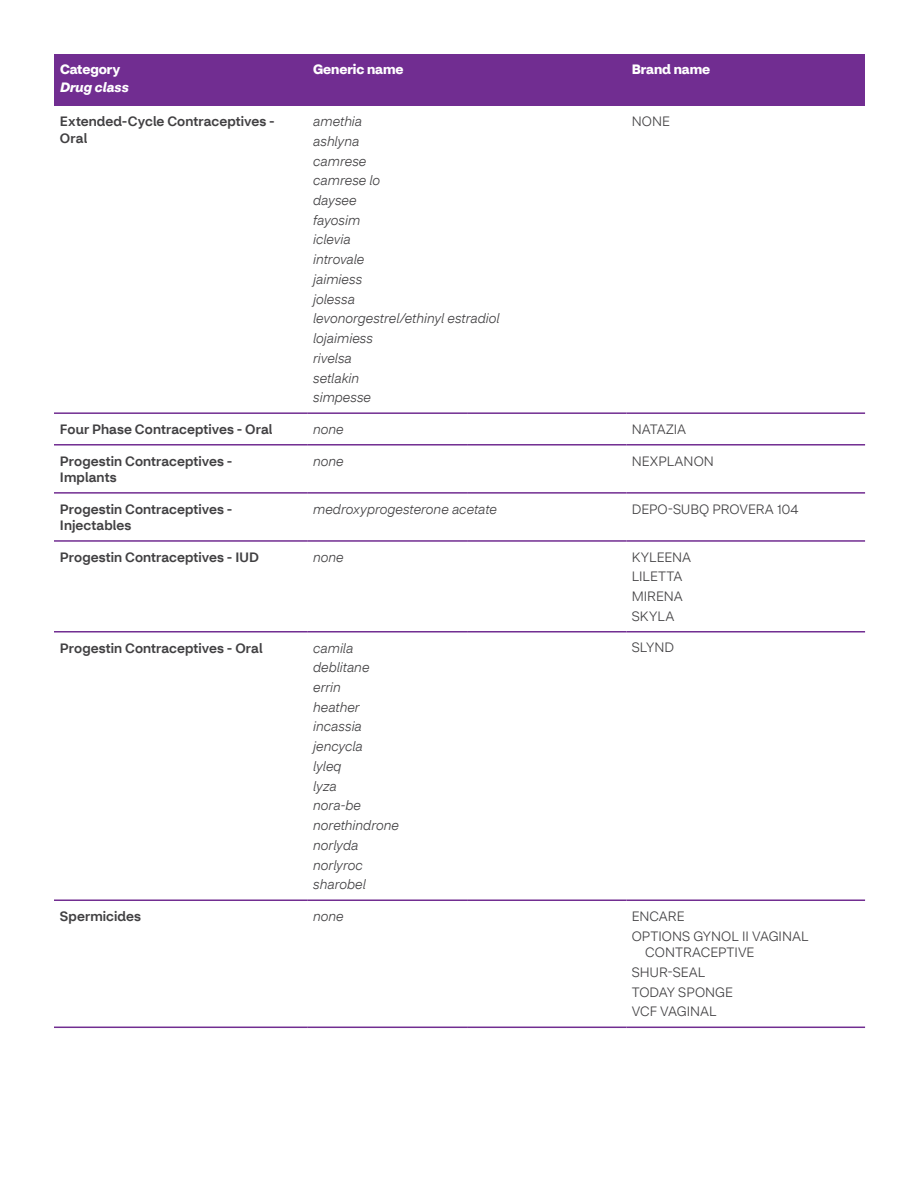
<style>
.page{position:relative;width:918px;height:1188px;background:#fff}
.page>*{position:absolute;margin:0;border:0;box-sizing:border-box;transform-origin:0 0}
.t1{font:italic 300 13.5px/19.8px "CVS Health Sans";color:#414042}
.t2{font:500 13.5px/16.5px "CVS Health Sans";letter-spacing:.005em;color:#414042}
.t3{font:300 13.5px/19.8px "CVS Health Sans";color:#414042}
.t4{font:700 13.5px "CVS Health Sans";letter-spacing:-.005em;color:#fff}
.t5{font:italic 700 13.5px/18px "CVS Health Sans";color:#fff}
.s1{font-style:normal}
</style>
<div class="page">
<hr style="left:54px;top:412px;width:254px;height:2px;background:#712d91">
<hr style="left:54px;top:444px;width:254px;height:2px;background:#712d91">
<hr style="left:54px;top:492px;width:254px;height:2px;background:#712d91">
<hr style="left:54px;top:540px;width:254px;height:2px;background:#712d91">
<hr style="left:54px;top:631px;width:254px;height:2px;background:#712d91">
<hr style="left:54px;top:899px;width:254px;height:2px;background:#712d91">
<hr style="left:54px;top:1027px;width:254px;height:1px;background:#712d91">
<hr style="left:308px;top:412px;width:159px;height:2px;background:#712d91">
<hr style="left:467px;top:412px;width:159px;height:2px;background:#712d91">
<hr style="left:626px;top:412px;width:239px;height:2px;background:#712d91">
<hr style="left:308px;top:444px;width:159px;height:2px;background:#712d91">
<hr style="left:467px;top:444px;width:159px;height:2px;background:#712d91">
<hr style="left:626px;top:444px;width:239px;height:2px;background:#712d91">
<hr style="left:308px;top:492px;width:159px;height:2px;background:#712d91">
<hr style="left:467px;top:492px;width:159px;height:2px;background:#712d91">
<hr style="left:626px;top:492px;width:239px;height:2px;background:#712d91">
<hr style="left:308px;top:540px;width:159px;height:2px;background:#712d91">
<hr style="left:467px;top:540px;width:159px;height:2px;background:#712d91">
<hr style="left:626px;top:540px;width:239px;height:2px;background:#712d91">
<hr style="left:308px;top:631px;width:159px;height:2px;background:#712d91">
<hr style="left:467px;top:631px;width:159px;height:2px;background:#712d91">
<hr style="left:626px;top:631px;width:239px;height:2px;background:#712d91">
<hr style="left:308px;top:899px;width:159px;height:2px;background:#712d91">
<hr style="left:467px;top:899px;width:159px;height:2px;background:#712d91">
<hr style="left:626px;top:899px;width:239px;height:2px;background:#712d91">
<hr style="left:308px;top:1027px;width:159px;height:1px;background:#712d91">
<hr style="left:467px;top:1027px;width:159px;height:1px;background:#712d91">
<hr style="left:626px;top:1027px;width:239px;height:1px;background:#712d91">
<div style="left:54px;top:54px;width:254px;height:52px;background:#712d91"></div>
<div style="left:308px;top:54px;width:318px;height:52px;background:#712d91"></div>
<div style="left:626px;top:54px;width:239px;height:52px;background:#712d91"></div>
<p class="t5" style="left:60px;top:61px;width:70px"><span class="s1">Category<br></span>Drug class</p>
<p class="t4" style="left:313px;top:61px;width:92px">Generic name</p>
<p class="t4" style="left:632px;top:61px;width:80px">Brand name</p>
<p class="t2" style="left:60px;top:113px;width:216px">Extended-Cycle Contraceptives -<br>Oral</p>
<p class="t1" style="left:313px;top:111px;width:188px">amethia<br>ashlyna<br>camrese<br>camrese lo<br>daysee<br>fayosim<br>iclevia<br>introvale<br>jaimiess<br>jolessa<br>levonorgestrel/ethinyl estradiol lojaimiess<br>rivelsa<br>setlakin<br>simpesse</p>
<p class="t3" style="left:632px;top:111px;width:40px">NONE</p>
<p class="t2" style="left:60px;top:421px;width:214px">Four Phase Contraceptives - Oral</p>
<p class="t1" style="left:313px;top:419px;width:32px">none</p>
<p class="t3" style="left:632px;top:419px;width:56px">NATAZIA</p>
<p class="t2" style="left:60px;top:453px;width:174px">Progestin Contraceptives -<br>Implants</p>
<p class="t1" style="left:313px;top:451px;width:32px">none</p>
<p class="t3" style="left:632px;top:451px;width:84px">NEXPLANON</p>
<p class="t2" style="left:60px;top:501px;width:174px">Progestin Contraceptives -<br>Injectables</p>
<p class="t1" style="left:313px;top:499px;width:185px">medroxyprogesterone acetate</p>
<p class="t3" style="left:632px;top:499px;width:168px">DEPO-SUBQ PROVERA 104</p>
<p class="t2" style="left:60px;top:549px;width:200px">Progestin Contraceptives - IUD</p>
<p class="t1" style="left:313px;top:547px;width:32px">none</p>
<p class="t3" style="left:632px;top:547px;width:61px">KYLEENA<br>LILETTA<br>MIRENA<br>SKYLA</p>
<p class="t2" style="left:60px;top:640px;width:204px">Progestin Contraceptives - Oral</p>
<p class="t1" style="left:313px;top:638px;width:87px">camila deblitane errin<br>heather incassia jencycla<br>lyleq<br>lyza<br>nora-be norethindrone norlyda norlyroc sharobel</p>
<p class="t3" style="left:632px;top:638px;width:44px">SLYND</p>
<p class="t2" style="left:60px;top:908px;width:83px">Spermicides</p>
<p class="t1" style="left:313px;top:906px;width:32px">none</p>
<p class="t3" style="left:632px;top:906px;width:178px">ENCARE<br>OPTIONS GYNOL II VAGINAL</p>
<p class="t3" style="left:632px;top:943px;width:124px;text-indent:14px">CONTRACEPTIVE<br>SHUR-SEAL<br>TODAY SPONGE<br>VCF VAGINAL</p>
</div>
